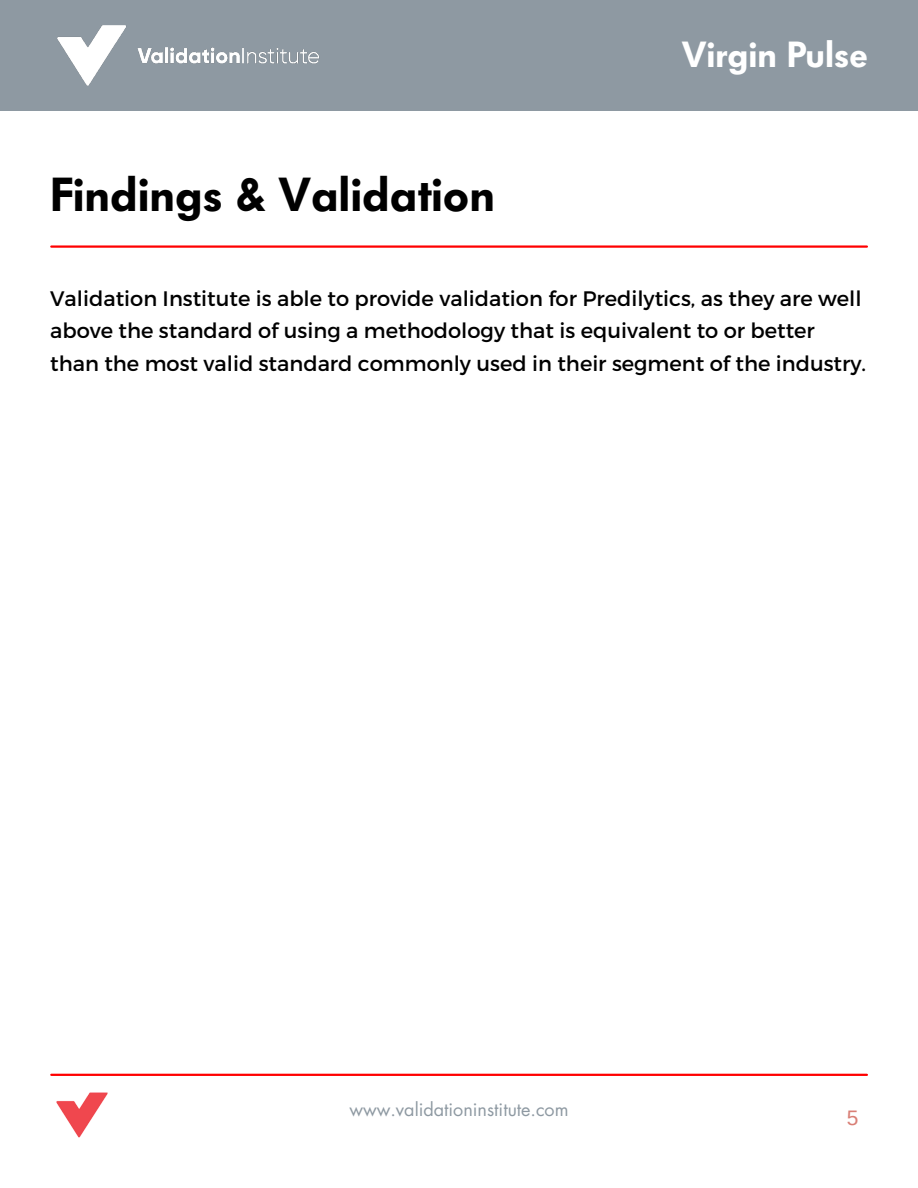
<style>
.page{position:relative;width:918px;height:1188px;background:#fff}
.page>*{position:absolute;margin:0;border:0;box-sizing:border-box;transform-origin:0 0}
.t1{font:600 47.25px "Futura BQ";color:#000}
.t2{font:600 36px "Futura BQ";color:#fff}
.t3{font:21px/32.7px "Montserrat";color:#000}
.t4{font:21px "Arimo";color:#d97f76}
.t5{font:18px "Futura LT";color:#8e99a2}
</style>
<div class="page">
<div style="left:0;top:0;width:918px;height:111px;background:#8e99a2"></div>
<img style="left:57px;top:25px;width:262px;height:61px">
<hr style="left:51px;top:1074px;width:816px;height:2px;background:#f00">
<img style="left:56px;top:1092px;width:52px;height:46px">
<hr style="left:51px;top:245px;width:816px;height:3px;background:#f00">
<h1 class="t1" style="left:50px;top:167px;width:446px">Findings &amp; Validation</h1>
<h2 class="t2" style="left:682px;top:33px;width:188px">Virgin Pulse</h2>
<p class="t3" style="left:50px;top:281px;width:817px">Validation Institute is able to provide validation for Predilytics, as they are well above the standard of using a methodology that is equivalent to or better than the most valid standard commonly used in their segment of the industry.</p>
<p class="t5" style="left:349px;top:1098px;width:221px">www.validationinstitute.com</p>
<p class="t4" style="left:847px;top:1106px;width:13px">5</p>
</div>
